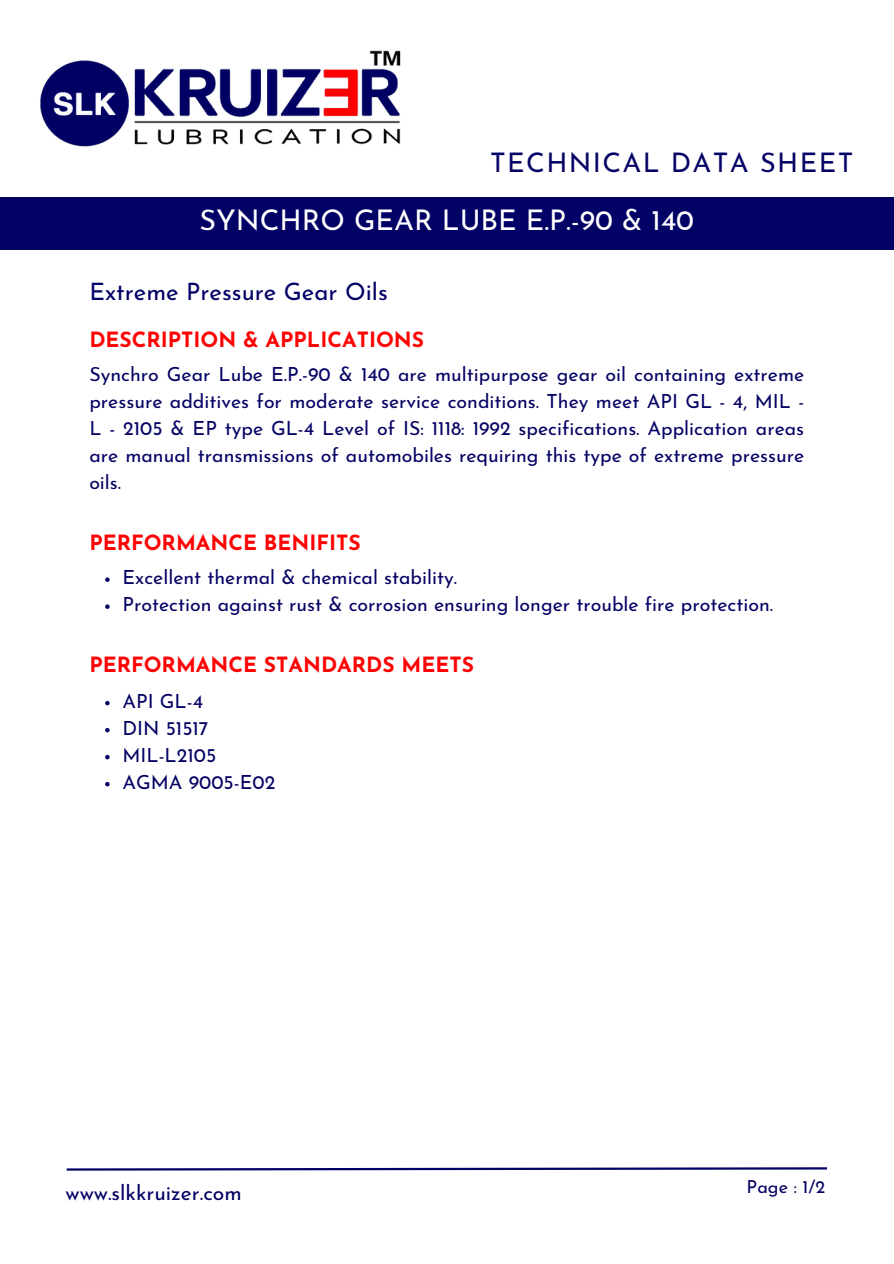
<style>
.page{position:relative;width:894px;height:1264px;background:#fff}
.page>*{position:absolute;margin:0;border:0;box-sizing:border-box;transform-origin:0 0}
.t1{font:28.5px "Josefin Sans";color:#fff}
.t2{font:27px "Josefin Sans";letter-spacing:.05em;color:#050364}
.t3{font:24px "Josefin Sans";color:#020165}
.t4{font:700 21px "Josefin Sans";color:#fd0303}
.t5{font:21px "Josefin Sans";color:#020165}
.t6{font:19.5px/27px "Josefin Sans";color:#050364;text-align:justify}
.t7{font:18px "Josefin Sans";color:#050364}
</style>
<div class="page">
<div style="left:0;top:198px;width:893px;height:52px;background:#020165"></div>
<img style="left:40px;top:50px;width:361px;height:97px">
<svg style="left:105px;top:577px;width:5px;height:5px"></svg>
<svg style="left:105px;top:604px;width:5px;height:5px"></svg>
<svg style="left:66px;top:1167px;width:761px;height:4px"></svg>
<svg style="left:105px;top:701px;width:5px;height:4px"></svg>
<svg style="left:105px;top:728px;width:5px;height:4px"></svg>
<svg style="left:105px;top:755px;width:5px;height:4px"></svg>
<svg style="left:105px;top:782px;width:5px;height:4px"></svg>
<h1 class="t2" style="left:490px;top:152px;width:364px">TECHNICAL DATA SHEET</h1>
<p class="t1" style="left:199px;top:208px;width:496px">SYNCHRO GEAR LUBE E.P.-90 &amp; 140</p>
<p class="t3" style="left:89px;top:282px;width:300px">Extreme Pressure Gear Oils</p>
<h2 class="t4" style="left:89px;top:331px;width:336px">DESCRIPTION &amp; APPLICATIONS</h2>
<h3 class="t6" style="left:89px;top:363px;width:716px">Synchro Gear Lube E.P.-90 &amp; 140 are multipurpose gear oil containing extreme pressure additives for moderate service conditions. They meet API GL - 4, MIL - L - 2105 &amp; EP type GL-4 Level of IS: 1118: 1992 specifications. Application areas are manual transmissions of automobiles requiring this type of extreme pressure oils.</h3>
<h4 class="t4" style="left:89px;top:534px;width:273px">PERFORMANCE BENIFITS</h4>
<h3 class="t6" style="left:122px;top:565px;width:336px">Excellent thermal &amp; chemical stability.</h3>
<p class="t6" style="left:122px;top:592px;width:652px">Protection against rust &amp; corrosion ensuring longer trouble fire protection.</p>
<p class="t4" style="left:89px;top:656px;width:386px">PERFORMANCE STANDARDS MEETS</p>
<p class="t6" style="left:122px;top:689px;width:82px">API GL-4</p>
<p class="t6" style="left:122px;top:716px;width:87px">DIN 51517</p>
<p class="t6" style="left:122px;top:743px;width:95px">MIL-L2105</p>
<h4 class="t6" style="left:122px;top:770px;width:154px">AGMA 9005-E02</h4>
<p class="t5" style="left:65px;top:1183px;width:178px">www.slkkruizer.com</p>
<p class="t7" style="left:746px;top:1179px;width:80px">Page : 1/2</p>
</div>
